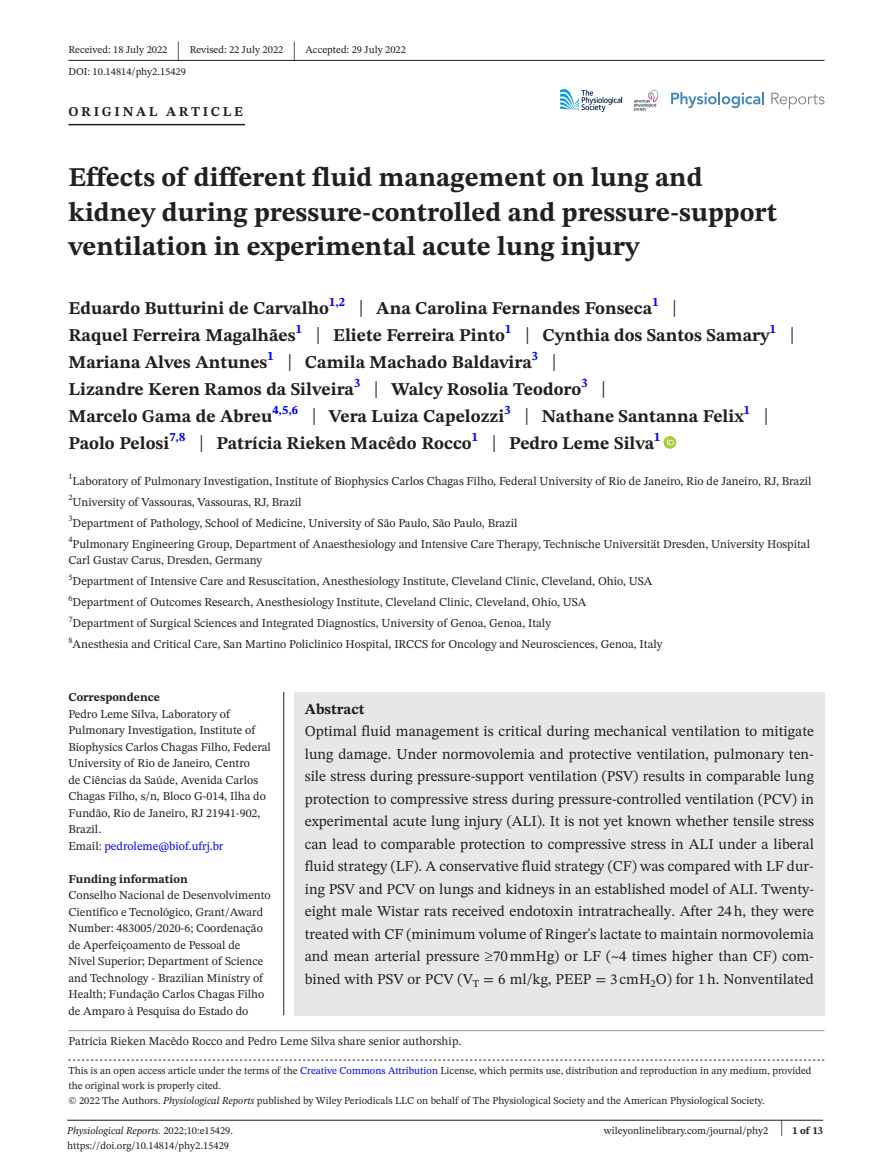
<style>
.page{position:relative;width:893px;height:1174px;background:#fff}
.page>*{position:absolute;margin:0;border:0;box-sizing:border-box;transform-origin:0 0}
.t1{font:700 27px/34.5px "STIX Two Text";color:#231f20}
.t2{font:25.65px "STIX Two Text";color:#231f20;scale:.49 1}
.t3{font:700 18px/27px "STIX Two Text";color:#231f20}
.t4{font:15px/22.5px "STIX Two Text";color:#231f20;text-align:justify}
.t5{font:700 15px "STIX Two Text";color:#231f20}
.t6{font:700 13.5px "STIX Two Text";letter-spacing:.2em;color:#231f20}
.t7{font:700 12.6px "STIX Two Text";color:#00f}
.t8{font:12px/16.5px "STIX Two Text";color:#231f20}
.t9{font:700 12px "STIX Two Text";color:#231f20}
.t10{font:10.5px/15px "STIX Two Text";color:#231f20}
.t11{font:italic 10.5px "STIX Two Text";color:#231f20}
.t12{font:700 10.5px "STIX Two Text";color:#231f20}
.t13{font:8.4px "STIX Two Text";color:#231f20}
.s1{font-weight:400;font-size:23.4px}
.s2{font-weight:400;font-size:23.4px;color:#231f20}
.s3{color:#00f}
.s4{font-family:"STIX"}
.s5{font-style:italic}
.s6{font-style:normal}
.s7{font-weight:400;font-size:22.2px}
</style>
<div class="page">
<hr style="left:67px;top:1119px;width:756px;height:1px;background:#231f20">
<svg style="left:634px;top:90px;width:24px;height:21px"></svg>
<img style="left:560px;top:90px;width:62px;height:21px">
<svg style="left:671px;top:92px;width:93px;height:16px"></svg>
<svg style="left:771px;top:93px;width:53px;height:16px"></svg>
<hr style="left:68px;top:60px;width:756px;height:1px;background:#231f20">
<hr style="left:68px;top:124px;width:177px;height:1px;background:#231f20">
<svg style="left:663px;top:436px;width:13px;height:13px"></svg>
<svg style="left:667px;top:438px;width:7px;height:7px"></svg>
<svg style="left:68px;top:1059px;width:756px;height:1px"></svg>
<hr style="left:68px;top:1030px;width:756px;height:1px;background:#939598">
<div style="left:294px;top:692px;width:530px;height:323px;background:#e6e7e9"></div>
<hr style="left:283px;top:692px;width:1px;height:323px;background:#231f20">
<p class="t10" style="left:68px;top:42px;width:101px">Received: 18 July 2022</p>
<h2 class="t2" style="left:177px;top:32px;width:8px">|</h2>
<p class="t10" style="left:190px;top:42px;width:95px">Revised: 22 July 2022</p>
<h2 class="t2" style="left:293px;top:32px;width:8px">|</h2>
<p class="t10" style="left:306px;top:42px;width:102px">Accepted: 29 July 2022</p>
<p class="t10" style="left:68px;top:64px;width:119px">DOI: 10.14814/phy2.15429</p>
<p class="t6" style="left:68px;top:101px;width:176px">ORIGINAL ARTICLE</p>
<h1 class="t1" style="left:68px;top:161px;width:710px">Effects of different fluid management on lung and kidney during pressure-controlled and pressure-support ventilation in experimental acute lung injury</h1>
<p class="t3" style="left:68px;top:295px;width:728px">Eduardo Butturini de Carvalho<sup>1,2</sup> <span class="s1">|</span> Ana Carolina Fernandes Fonseca<sup>1</sup> <span class="s1">|<br></span>Raquel Ferreira Magalhães<sup>1</sup> <span class="s1">|</span> Eliete Ferreira Pinto<sup>1</sup> <span class="s1">|</span> Cynthia dos Santos Samary<sup>1</sup> <span class="s1">| </span>Mariana Alves Antunes<sup>1</sup> <span class="s1">|</span> Camila Machado Baldavira<sup>3</sup> <span class="s1">|<br></span>Lizandre Keren Ramos da Silveira<sup>3</sup> <span class="s1">|</span> Walcy Rosolia Teodoro<sup>3</sup> <span class="s1">|<br></span>Marcelo Gama de Abreu<sup>4,5,6</sup> <span class="s1">|</span> Vera Luiza Capelozzi<sup>3</sup> <span class="s1">|</span> Nathane Santanna Felix</p>
<p class="t7" style="left:744px;top:400px;width:26px">1 <span class="s2">|</span></p>
<h3 class="t3" style="left:68px;top:430px;width:587px">Paolo Pelosi<sup>7,8</sup> <span class="s1">|</span> Patrícia Rieken Macêdo Rocco<sup>1</sup> <span class="s1">|</span> Pedro Leme Silva</h3>
<p class="t7" style="left:654px;top:427px;width:8px">1</p>
<p class="t13" style="left:68px;top:470px;width:6px">1</p>
<p class="t8" style="left:73px;top:472px;width:740px">Laboratory of Pulmonary Investigation, Institute of Biophysics Carlos Chagas Filho, Federal University of Rio de Janeiro, Rio de Janeiro, RJ, Brazil</p>
<p class="t13" style="left:68px;top:491px;width:6px">2</p>
<p class="t8" style="left:73px;top:493px;width:231px">University of Vassouras, Vassouras, RJ, Brazil</p>
<p class="t13" style="left:68px;top:512px;width:6px">3</p>
<p class="t8" style="left:73px;top:514px;width:446px">Department of Pathology, School of Medicine, University of São Paulo, São Paulo, Brazil</p>
<p class="t13" style="left:68px;top:533px;width:6px">4</p>
<p class="t8" style="left:68px;top:535px;width:743px;text-indent:4px">Pulmonary Engineering Group, Department of Anaesthesiology and Intensive Care Therapy, Technische Universität Dresden, University Hospital<br>Carl Gustav Carus, Dresden, Germany</p>
<p class="t13" style="left:68px;top:571px;width:6px">5</p>
<p class="t8" style="left:73px;top:573px;width:581px">Department of Intensive Care and Resuscitation, Anesthesiology Institute, Cleveland Clinic, Cleveland, Ohio, USA</p>
<p class="t13" style="left:68px;top:592px;width:6px">6</p>
<p class="t8" style="left:73px;top:594px;width:515px">Department of Outcomes Research, Anesthesiology Institute, Cleveland Clinic, Cleveland, Ohio, USA</p>
<p class="t13" style="left:68px;top:613px;width:6px">7</p>
<p class="t8" style="left:73px;top:615px;width:480px">Department of Surgical Sciences and Integrated Diagnostics, University of Genoa, Genoa, Italy</p>
<p class="t13" style="left:68px;top:634px;width:6px">8</p>
<p class="t8" style="left:73px;top:636px;width:591px">Anesthesia and Critical Care, San Martino Policlinico Hospital, IRCCS for Oncology and Neurosciences, Genoa, Italy</p>
<p class="t9" style="left:68px;top:688px;width:93px">Correspondence</p>
<p class="t8" style="left:68px;top:705px;width:204px">Pedro Leme Silva, Laboratory of Pulmonary Investigation, Institute of Biophysics Carlos Chagas Filho, Federal University of Rio de Janeiro, Centro<br>de Ciências da Saúde, Avenida Carlos Chagas Filho, s/n, Bloco G-014, Ilha do Fundão, Rio de Janeiro, RJ 21941-902, Brazil.<br>Email: <span class="s3">pedroleme@biof.ufrj.br</span></p>
<p class="t9" style="left:68px;top:870px;width:121px">Funding information</p>
<p class="t8" style="left:68px;top:886px;width:204px">Conselho Nacional de Desenvolvimento Científico e Tecnológico, Grant/Award Number: 483005/2020-6; Coordenação de Aperfeiçoamento de Pessoal de<br>Nível Superior; Department of Science and Technology - Brazilian Ministry of Health; Fundação Carlos Chagas Filho de Amparo à Pesquisa do Estado do</p>
<p class="t5" style="left:305px;top:698px;width:61px">Abstract</p>
<p class="t4" style="left:305px;top:720px;width:511px">Optimal fluid management is critical during mechanical ventilation to mitigate lung damage. Under normovolemia and protective ventilation, pulmonary ten&shy;sile stress during pressure-support ventilation (PSV) results in comparable lung protection to compressive stress during pressure-controlled ventilation (PCV) in experimental acute lung injury (ALI). It is not yet known whether tensile stress can lead to comparable protection to compressive stress in ALI under a liberal fluid strategy (LF). A conservative fluid strategy (CF) was compared with LF dur&shy;ing PSV and PCV on lungs and kidneys in an established model of ALI. Twenty&shy;eight male Wistar rats received endotoxin intratracheally. After 24h, they were treated with CF (minimum volume of Ringer's lactate to maintain normovolemia and mean arterial pressure ≥70mmHg) or LF (<span class="s4">~</span>4 times higher than CF) com&shy;bined with PSV or PCV (V<sub>T</sub> <span class="s4">=</span> 6 ml/kg, PEEP <span class="s4">=</span> 3 cmH<sub>2</sub>O) for 1h. Nonventilated</p>
<p class="t8" style="left:68px;top:1032px;width:394px">Patrícia Rieken Macêdo Rocco and Pedro Leme Silva share senior authorship.</p>
<p class="t10" style="left:68px;top:1063px;width:745px">This is an open access article under the terms of the <span class="s3">Creative Commons Attribution</span> License, which permits use, distribution and reproduction in any medium, provided the original work is properly cited.<br>© 2022 The Authors. <span class="s5">Physiological Reports</span> published by Wiley Periodicals LLC on behalf of The Physiological Society and the American Physiological Society.</p>
<p class="t11" style="left:67px;top:1123px;width:167px">Physiological Reports. <span class="s6">2022;10:e15429.</span></p>
<p class="t12" style="left:780px;top:1123px;width:45px"><span class="s7">|</span> 1 of 13</p>
<p class="t10" style="left:67px;top:1138px;width:163px">https://doi.org/10.14814/phy2.15429</p>
<p class="t10" style="left:604px;top:1123px;width:166px">wileyonlinelibrary.com/journal/phy2</p>
</div>
